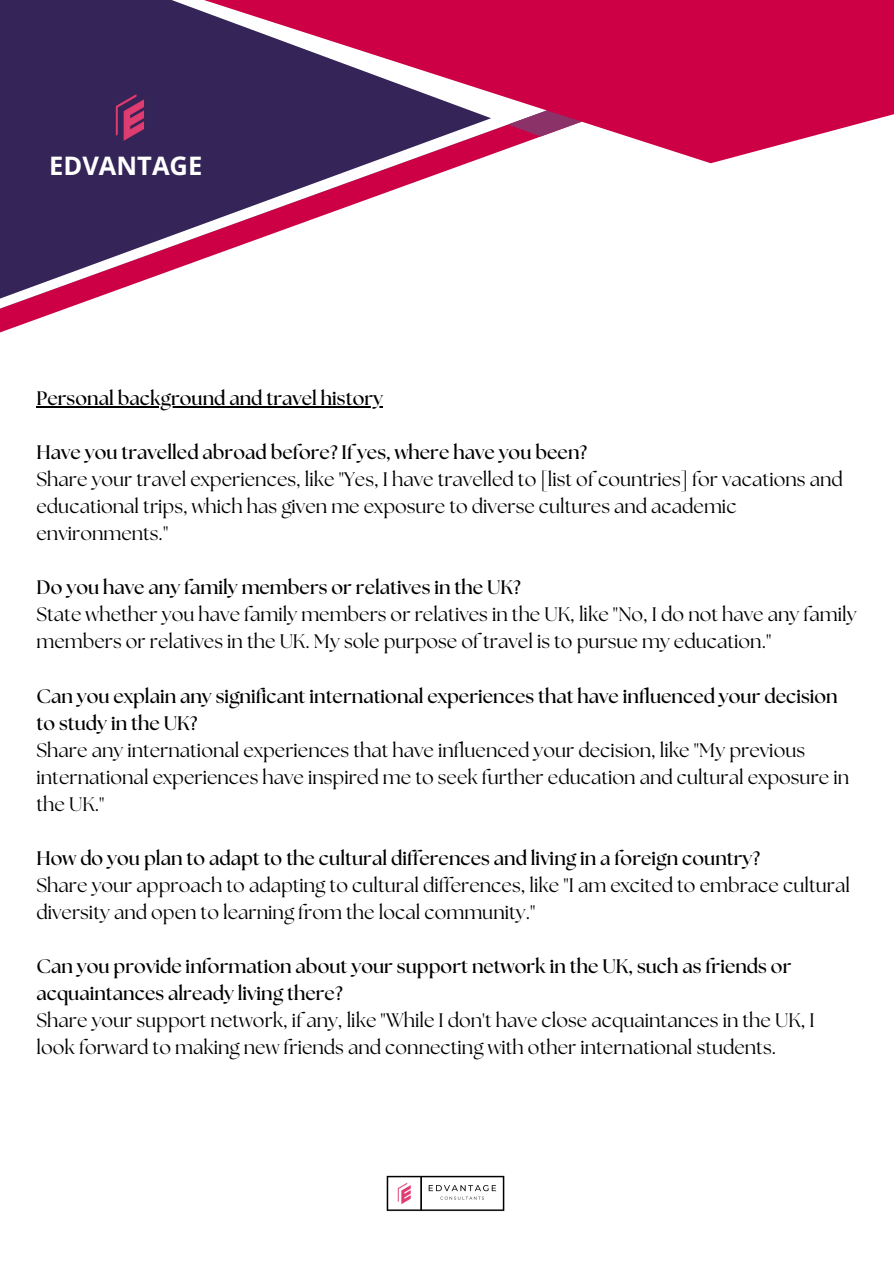
<style>
.page{position:relative;width:894px;height:1264px;background:#fff}
.page>*{position:absolute;margin:0;border:0;box-sizing:border-box;transform-origin:0 0}
.t1{font:700 25.5px "Open Sans";color:#fff}
.t2{font:19.5px/27px "The Seasons";color:#000}
.t3{font:700 19.5px/27px "The Seasons";color:#000}
</style>
<div class="page">
<svg style="left:0;top:163px;width:468px;height:162px"></svg>
<svg style="left:0;top:0;width:893px;height:163px;background:#962c62"></svg>
<svg style="left:508px;top:110px;width:73px;height:26px"></svg>
<img style="left:110px;top:84px;width:37px;height:67px">
<hr style="left:36px;top:406px;width:347px;height:1px;background:#000">
<img style="left:386px;top:1175px;width:119px;height:37px">
<h1 class="t1" style="left:49px;top:148px;width:155px">EDVANTAGE</h1>
<p class="t3" style="left:36px;top:386px;width:348px">Personal background and travel history</p>
<p class="t3" style="left:36px;top:440px;width:552px">Have you travelled abroad before? If yes, where have you been?</p>
<p class="t2" style="left:36px;top:467px;width:807px">Share your travel experiences, like "Yes, I have travelled to [list of countries] for vacations and educational trips, which has given me exposure to diverse cultures and academic environments."</p>
<p class="t3" style="left:36px;top:575px;width:485px">Do you have any family members or relatives in the UK?</p>
<p class="t2" style="left:36px;top:602px;width:821px">State whether you have family members or relatives in the UK, like "No, I do not have any family members or relatives in the UK. My sole purpose of travel is to pursue my education."</p>
<p class="t3" style="left:36px;top:683px;width:802px">Can you explain any significant international experiences that have influenced your decision to study in the UK?</p>
<p class="t2" style="left:36px;top:737px;width:814px">Share any international experiences that have influenced your decision, like "My previous international experiences have inspired me to seek further education and cultural exposure in the UK."</p>
<p class="t3" style="left:36px;top:845px;width:724px">How do you plan to adapt to the cultural differences and living in a foreign country?</p>
<p class="t2" style="left:36px;top:872px;width:814px">Share your approach to adapting to cultural differences, like "I am excited to embrace cultural diversity and open to learning from the local community."</p>
<p class="t3" style="left:36px;top:953px;width:756px">Can you provide information about your support network in the UK, such as friends or acquaintances already living there?</p>
<p class="t2" style="left:36px;top:1007px;width:779px">Share your support network, if any, like "While I don't have close acquaintances in the UK, I look forward to making new friends and connecting with other international students.</p>
</div>
